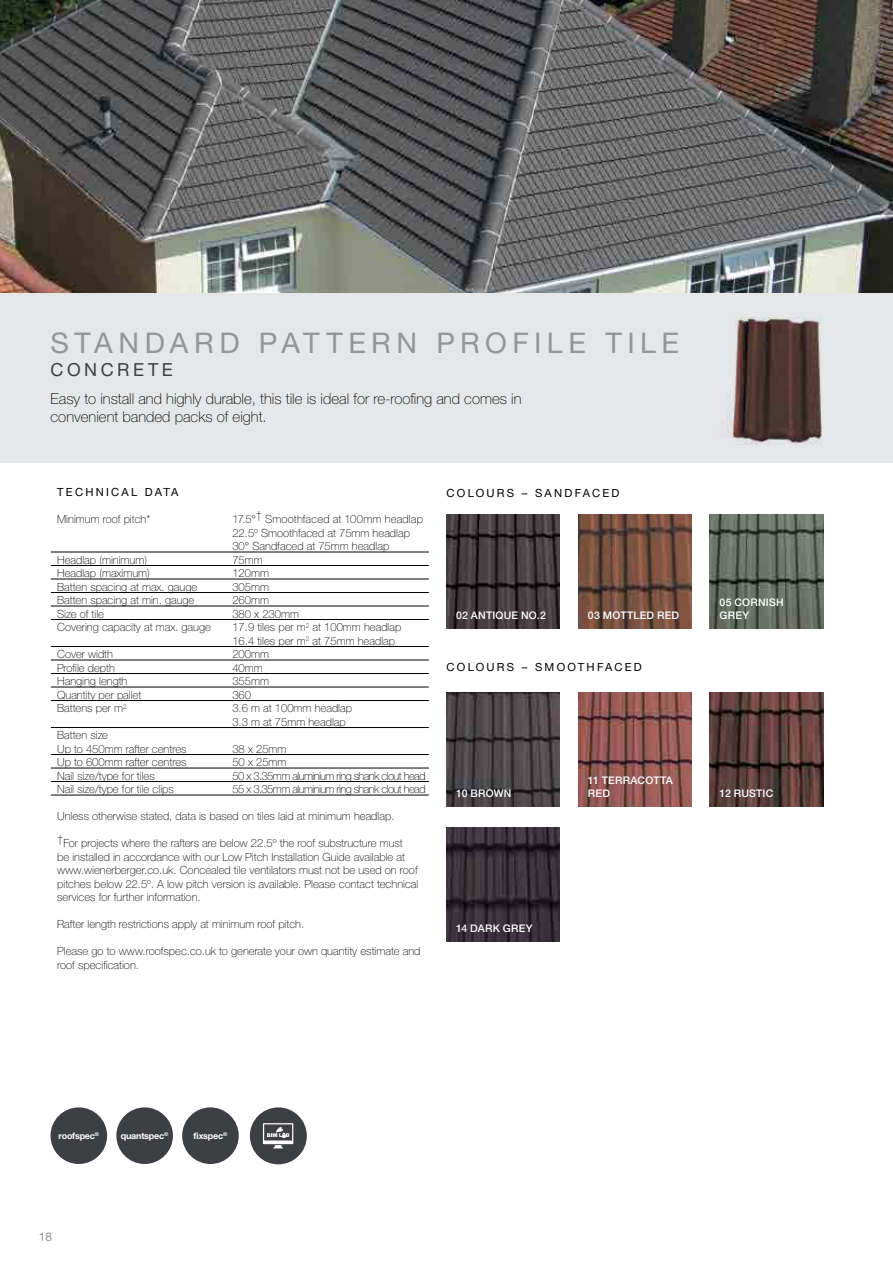
<style>
.page{position:relative;width:893px;height:1263px;background:#fff}
.page>*{position:absolute;margin:0;border:0;box-sizing:border-box;transform-origin:0 0}
.t1{font:28.5px "Helvetica Neue LTW1 G";letter-spacing:.19em;color:#939598}
.t2{font:18px "Helvetica Neue LTW1 G";letter-spacing:.195em;color:#3e3f43}
.t3{font:100 15px/18px "Helvetica Neue LTW1 G";color:#000}
.t4{font:12px "Helvetica Neue LTW1 G";color:#939598}
.t5{font:100 11.25px/13.5px "Helvetica Neue LTW1 G";color:#000}
.t6{font:100 11.25px "Helvetica Neue LTW1 G";letter-spacing:-.05em;color:#000}
.t7{font:11.25px "Helvetica Neue LTW1 G";letter-spacing:.2em;color:#000}
.t8{font:500 10.5px/12.6px "Helvetica Neue LTW1 G";letter-spacing:.02em;color:#fff}
.t9{font:700 9px "Helvetica Neue LTW1 G";letter-spacing:-.025em;color:#fff}
</style>
<div class="page">
<div style="left:0;top:293px;width:893px;height:169px;background:#e6e7e8"></div>
<img style="left:0;top:0;width:893px;height:293px">
<div style="left:250px;top:1107px;width:57px;height:57px;background:#3e3f43;border-radius:50%"></div>
<div style="left:51px;top:1107px;width:56px;height:57px;background:#3e3f43;border-radius:50%"></div>
<div style="left:116px;top:1107px;width:57px;height:57px;background:#3e3f43;border-radius:50%"></div>
<div style="left:182px;top:1107px;width:57px;height:57px;background:#3e3f43;border-radius:50%"></div>
<svg style="left:263px;top:1123px;width:30px;height:25px"></svg>
<img style="left:727px;top:318px;width:95px;height:126px">
<hr style="left:51px;top:552px;width:378px;height:1px;background:#000">
<hr style="left:51px;top:565px;width:378px;height:1px;background:#000">
<hr style="left:51px;top:579px;width:378px;height:1px;background:#000">
<hr style="left:51px;top:592px;width:378px;height:1px;background:#000">
<hr style="left:51px;top:606px;width:378px;height:1px;background:#000">
<hr style="left:51px;top:619px;width:378px;height:1px;background:#000">
<hr style="left:51px;top:646px;width:378px;height:1px;background:#000">
<hr style="left:51px;top:660px;width:378px;height:1px;background:#000">
<hr style="left:51px;top:673px;width:378px;height:1px;background:#000">
<hr style="left:51px;top:687px;width:378px;height:1px;background:#000">
<hr style="left:51px;top:700px;width:378px;height:1px;background:#000">
<hr style="left:51px;top:727px;width:378px;height:1px;background:#000">
<hr style="left:51px;top:754px;width:378px;height:1px;background:#000">
<hr style="left:51px;top:768px;width:378px;height:1px;background:#000">
<hr style="left:51px;top:781px;width:378px;height:1px;background:#000">
<hr style="left:51px;top:795px;width:378px;height:1px;background:#000">
<img style="left:578px;top:693px;width:113px;height:114px">
<img style="left:446px;top:828px;width:114px;height:114px">
<img style="left:446px;top:514px;width:114px;height:114px">
<img style="left:710px;top:514px;width:113px;height:114px">
<img style="left:578px;top:514px;width:113px;height:114px">
<img style="left:446px;top:693px;width:114px;height:114px">
<img style="left:710px;top:693px;width:113px;height:114px">
<h1 class="t1" style="left:51px;top:326px;width:630px">STANDARD PATTERN PROFILE TILE</h1>
<h3 class="t3" style="left:51px;top:390px;width:472px">Easy to install and highly durable, this tile is ideal for re-roofing and comes in convenient banded packs of eight.</h3>
<h2 class="t2" style="left:51px;top:358px;width:124px">CONCRETE</h2>
<p class="t7" style="left:57px;top:485px;width:123px">TECHNICAL DATA</p>
<p class="t5" style="left:57px;top:513px;width:95px">Minimum roof pitch*</p>
<p class="t5" style="left:232px;top:513px;width:192px">17.5°† Smoothfaced at 100mm headlap<br>22.5º Smoothfaced at 75mm headlap<br>30° Sandfaced at 75mm headlap</p>
<p class="t5" style="left:57px;top:553px;width:91px">Headlap (minimum)</p>
<p class="t5" style="left:232px;top:553px;width:32px">75mm</p>
<p class="t5" style="left:57px;top:567px;width:94px">Headlap (maximum)</p>
<p class="t5" style="left:232px;top:567px;width:38px">120mm</p>
<p class="t5" style="left:57px;top:580px;width:142px">Batten spacing at max. gauge</p>
<p class="t5" style="left:232px;top:580px;width:38px">305mm</p>
<p class="t5" style="left:57px;top:594px;width:139px">Batten spacing at min. gauge</p>
<p class="t5" style="left:232px;top:594px;width:38px">260mm</p>
<p class="t5" style="left:57px;top:607px;width:48px">Size of tile</p>
<p class="t5" style="left:232px;top:607px;width:68px">380 x 230mm</p>
<p class="t5" style="left:57px;top:621px;width:155px">Covering capacity at max. gauge</p>
<p class="t5" style="left:232px;top:621px;width:170px">17.9 tiles per m<sup>2</sup> at 100mm headlap<br>16.4 tiles per m<sup>2</sup> at 75mm headlap</p>
<p class="t5" style="left:57px;top:648px;width:57px">Cover width</p>
<p class="t5" style="left:232px;top:648px;width:38px">200mm</p>
<p class="t5" style="left:57px;top:661px;width:59px">Profile depth</p>
<p class="t5" style="left:232px;top:661px;width:32px">40mm</p>
<p class="t5" style="left:57px;top:675px;width:72px">Hanging length</p>
<p class="t5" style="left:232px;top:675px;width:38px">355mm</p>
<p class="t5" style="left:57px;top:688px;width:86px">Quantity per pallet</p>
<p class="t5" style="left:232px;top:688px;width:20px">360</p>
<p class="t5" style="left:57px;top:702px;width:71px">Battens per m<sup>2</sup></p>
<p class="t5" style="left:232px;top:702px;width:121px">3.6 m at 100mm headlap<br>3.3 m at 75mm headlap</p>
<p class="t5" style="left:57px;top:729px;width:131px">Batten size<br>Up to 450mm rafter centres</p>
<p class="t5" style="left:232px;top:742px;width:56px">38 x 25mm</p>
<p class="t5" style="left:57px;top:756px;width:131px">Up to 600mm rafter centres</p>
<p class="t5" style="left:232px;top:756px;width:56px">50 x 25mm</p>
<p class="t5" style="left:57px;top:769px;width:99px">Nail size/type for tiles</p>
<p class="t6" style="left:232px;top:769px;width:195px">50 x 3.35mm aluminium ring shank clout head</p>
<p class="t5" style="left:57px;top:783px;width:118px">Nail size/type for tile clips</p>
<p class="t6" style="left:232px;top:783px;width:195px">55 x 3.35mm aluminium ring shank clout head</p>
<p class="t5" style="left:57px;top:810px;width:339px">Unless otherwise stated, data is based on tiles laid at minimum headlap.</p>
<p class="t5" style="left:57px;top:837px;width:363px">†For projects where the rafters are below 22.5º the roof substructure must<br>be installed in accordance with our Low Pitch Installation Guide available at www.wienerberger.co.uk. Concealed tile ventilators must not be used on roof pitches below 22.5º. A low pitch version is available. Please contact technical services for further information.</p>
<p class="t5" style="left:57px;top:918px;width:249px">Rafter length restrictions apply at minimum roof pitch.</p>
<p class="t5" style="left:57px;top:945px;width:365px">Please go to www.roofspec.co.uk to generate your own quantity estimate and roof specification.</p>
<p class="t7" style="left:446px;top:486px;width:175px">COLOURS – SANDFACED</p>
<p class="t8" style="left:720px;top:596px;width:66px">05 CORNISH</p>
<p class="t8" style="left:456px;top:609px;width:91px">02 ANTIQUE NO.2</p>
<p class="t8" style="left:588px;top:609px;width:93px">03 MOTTLED RED</p>
<p class="t8" style="left:720px;top:609px;width:31px">GREY</p>
<p class="t7" style="left:446px;top:660px;width:197px">COLOURS – SMOOTHFACED</p>
<p class="t8" style="left:588px;top:774px;width:86px">11 TERRACOTTA<br>RED</p>
<p class="t8" style="left:456px;top:787px;width:57px">10 BROWN</p>
<p class="t8" style="left:720px;top:787px;width:55px">12 RUSTIC</p>
<p class="t8" style="left:456px;top:922px;width:78px">14 DARK GREY</p>
<p class="t9" style="left:59px;top:1130px;width:42px">roofspec<sup>®</sup></p>
<p class="t9" style="left:121px;top:1130px;width:49px">quantspec<sup>®</sup></p>
<p class="t9" style="left:194px;top:1130px;width:35px">fixspec<sup>®</sup></p>
<p class="t4" style="left:39px;top:1229px;width:15px">18</p>
</div>
